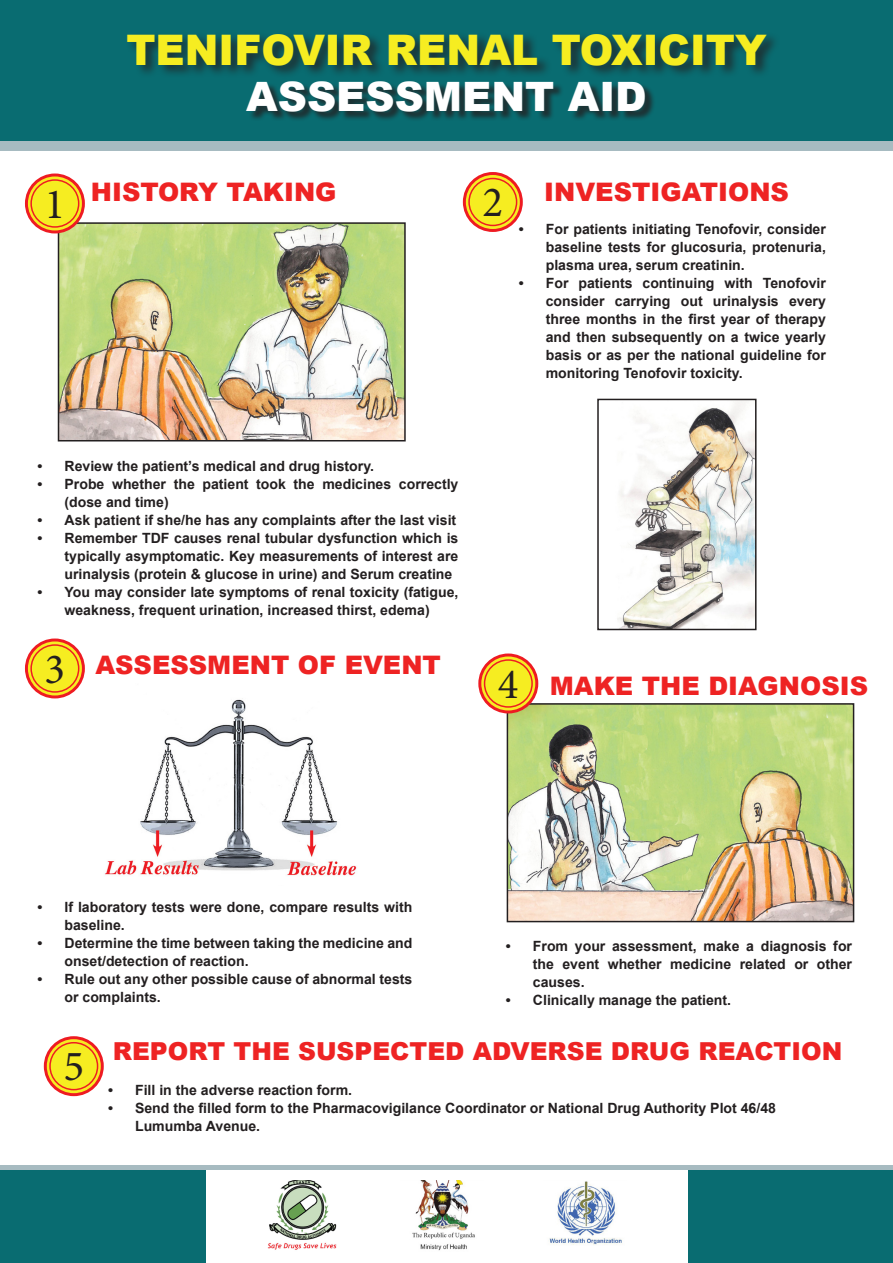
<style>
.page{position:relative;width:893px;height:1263px;background:#fff}
.page>*{position:absolute;margin:0;border:0;box-sizing:border-box;transform-origin:0 0}
.t1{font:43.05px "Minion Pro";color:#231f20}
.t2{font:900 42.15px "Arial";color:#f6ed21;scale:.96 1}
.t3{font:900 40.5px "Arial";color:#fff}
.t4{font:900 25.5px "Arial";color:#ee2323}
.t5{font:900 24.75px "Arial";color:#ee2323}
.t6{font:700 14.1px/18px "Arial";color:#231f20}
</style>
<div class="page">
<div style="left:0;top:140px;width:893px;height:11px;background:#a7bbc1"></div>
<div style="left:0;top:1165px;width:893px;height:5px;background:#a7bbc1"></div>
<div style="left:0;top:0;width:893px;height:140px;background:#096c71"></div>
<div style="left:0;top:1170px;width:893px;height:93px;background:#096c71"></div>
<div style="left:126px;top:32px;width:654px;height:47px;background:#231f20;opacity:.75"></div>
<div style="left:249px;top:83px;width:407px;height:39px;background:#231f20;opacity:.75"></div>
<img style="left:61px;top:225px;width:342px;height:213px">
<div style="left:58px;top:222px;width:348px;height:219px;border:2px solid #231f20"></div>
<img style="left:617px;top:402px;width:136px;height:225px">
<div style="left:597px;top:399px;width:159px;height:231px;border:2px solid #231f20"></div>
<img style="left:510px;top:706px;width:341px;height:213px">
<div style="left:507px;top:703px;width:347px;height:219px;border:2px solid #231f20"></div>
<img style="left:105px;top:699px;width:252px;height:177px">
<div style="left:206px;top:1170px;width:482px;height:93px;background:#fff"></div>
<svg style="left:44px;top:1036px;width:60px;height:60px"></svg>
<div style="left:47px;top:1039px;width:54px;height:54px;background:#f6ed21;border-radius:50%"></div>
<div style="left:49px;top:1042px;width:49px;height:48px;border:2px solid #ee1b22;border-radius:50%"></div>
<svg style="left:25px;top:638px;width:60px;height:60px"></svg>
<div style="left:28px;top:641px;width:54px;height:54px;background:#f6ed21;border-radius:50%"></div>
<div style="left:30px;top:644px;width:49px;height:49px;border:2px solid #ee1b22;border-radius:50%"></div>
<svg style="left:25px;top:173px;width:60px;height:60px"></svg>
<div style="left:28px;top:176px;width:54px;height:54px;background:#f6ed21;border-radius:50%"></div>
<div style="left:30px;top:179px;width:49px;height:49px;border:2px solid #ee1b22;border-radius:50%"></div>
<svg style="left:463px;top:172px;width:60px;height:60px"></svg>
<div style="left:466px;top:175px;width:54px;height:54px;background:#f6ed21;border-radius:50%"></div>
<div style="left:468px;top:178px;width:49px;height:48px;border:2px solid #ee1b22;border-radius:50%"></div>
<svg style="left:478px;top:653px;width:60px;height:60px"></svg>
<div style="left:481px;top:656px;width:54px;height:54px;background:#f6ed21;border-radius:50%"></div>
<div style="left:484px;top:659px;width:49px;height:49px;border:2px solid #ee1b22;border-radius:50%"></div>
<img style="left:267px;top:1180px;width:70px;height:70px">
<img style="left:412px;top:1180px;width:63px;height:71px">
<img style="left:549px;top:1181px;width:73px;height:64px">
<p class="t2" style="left:126px;top:20px;width:668px">TENIFOVIR RENAL TOXICITY</p>
<p class="t3" style="left:246px;top:67px;width:402px">ASSESSMENT AID</p>
<p class="t4" style="left:91px;top:174px;width:247px">HISTORY TAKING</p>
<p class="t1" style="left:45px;top:175px;width:22px">1</p>
<p class="t1" style="left:482px;top:174px;width:22px">2</p>
<p class="t4" style="left:544px;top:174px;width:246px">INVESTIGATIONS</p>
<p class="t6" style="left:546px;top:220px;width:282px;text-align:justify;text-indent:-27px">• For patients initiating Tenofovir, consider baseline tests for glucosuria, protenuria, plasma urea, serum creatinin.</p>
<p class="t6" style="left:546px;top:274px;width:282px;text-align:justify;text-indent:-27px">• For patients continuing with Tenofovir consider carrying out urinalysis every three months in the first year of therapy and then subsequently on a twice yearly basis or as per the national guideline for monitoring Tenofovir toxicity.</p>
<p class="t6" style="left:38px;top:457px;width:338px">• Review the patient’s medical and drug history.</p>
<p class="t6" style="left:65px;top:475px;width:395px;text-indent:-27px">• Probe whether the patient took the medicines correctly (dose and time)</p>
<p class="t6" style="left:38px;top:511px;width:420px">• Ask patient if she/he has any complaints after the last visit</p>
<p class="t6" style="left:65px;top:529px;width:395px;text-align:justify;text-indent:-27px">• Remember TDF causes renal tubular dysfunction which is typically asymptomatic. Key measurements of interest are urinalysis (protein &amp; glucose in urine) and Serum creatine</p>
<p class="t6" style="left:38px;top:583px;width:422px;text-align:center">• You may consider late symptoms of renal toxicity (fatigue, weakness, frequent urination, increased thirst, edema)</p>
<p class="t1" style="left:45px;top:640px;width:22px">3</p>
<p class="t4" style="left:95px;top:646px;width:347px">ASSESSMENT OF EVENT</p>
<p class="t1" style="left:498px;top:655px;width:22px">4</p>
<p class="t4" style="left:550px;top:667px;width:320px">MAKE THE DIAGNOSIS</p>
<p class="t6" style="left:65px;top:898px;width:349px;text-indent:-27px">• If laboratory tests were done, compare results with baseline.</p>
<p class="t6" style="left:65px;top:934px;width:349px;text-indent:-27px">• Determine the time between taking the medicine and onset/detection of reaction.</p>
<p class="t6" style="left:65px;top:970px;width:349px;text-indent:-27px">• Rule out any other possible cause of abnormal tests or complaints.</p>
<p class="t6" style="left:533px;top:937px;width:321px;text-align:justify;text-indent:-27px">• From your assessment, make a diagnosis for the event whether medicine related or other causes.</p>
<p class="t6" style="left:506px;top:991px;width:227px">• Clinically manage the patient.</p>
<p class="t1" style="left:63px;top:1038px;width:22px">5</p>
<p class="t5" style="left:113px;top:1033px;width:731px">REPORT THE SUSPECTED ADVERSE DRUG REACTION</p>
<p class="t6" style="left:108px;top:1081px;width:246px">• Fill in the adverse reaction form.</p>
<p class="t6" style="left:135px;top:1099px;width:642px;text-indent:-27px">• Send the filled form to the Pharmacovigilance Coordinator or National Drug Authority Plot 46/48<br>Lumumba Avenue.</p>
</div>
